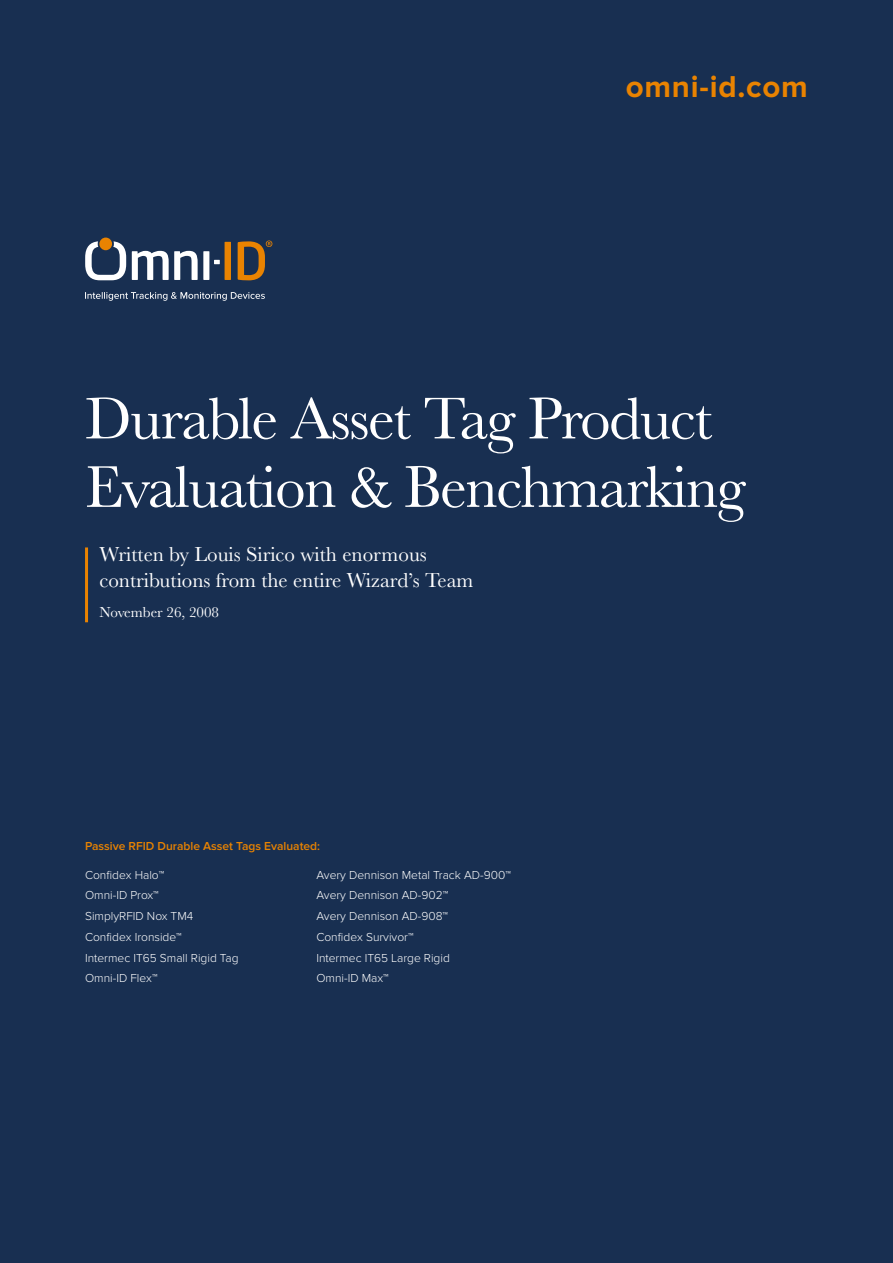
<style>
.page{position:relative;width:893px;height:1263px;background:#182f51}
.page>*{position:absolute;margin:0;border:0;box-sizing:border-box;transform-origin:0 0}
.t1{font:61.2px/68.4px "Baskerville";letter-spacing:-.025em;color:#fff}
.t2{font:700 31.35px "Proxima Nova";letter-spacing:.025em;color:#e98301}
.t3{font:21px/25.2px "Baskerville";color:#fff}
.t4{font:15px "Baskerville";color:#fff}
.t5{font:300 12px/20.7px "Proxima Nova";color:#fff}
.t6{font:600 12px "Proxima Nova";color:#e98301}
</style>
<div class="page">
<hr style="left:85px;top:547px;width:3px;height:75px;background:#e98301">
<svg style="left:85px;top:241px;width:41px;height:39px"></svg>
<svg style="left:132px;top:251px;width:66px;height:29px"></svg>
<div style="left:203px;top:251px;width:6px;height:29px;background:#fff"></div>
<svg style="left:214px;top:260px;width:6px;height:4px"></svg>
<div style="left:225px;top:242px;width:6px;height:38px;background:#e98301"></div>
<div style="left:99px;top:238px;width:13px;height:12px;background:#e98301;border-radius:50%"></div>
<svg style="left:238px;top:240px;width:34px;height:40px"></svg>
<svg style="left:85px;top:292px;width:180px;height:9px"></svg>
<h2 class="t2" style="left:626px;top:68px;width:184px">omni-id.com</h2>
<h1 class="t1" style="left:85px;top:385px;width:662px">Durable Asset Tag Product<br>Evaluation &amp; Benchmarking</h1>
<h3 class="t3" style="left:99px;top:542px;width:376px">Written by Louis Sirico with enormous contributions from the entire Wizard’s Team</h3>
<p class="t4" style="left:99px;top:603px;width:121px">November 26, 2008</p>
<p class="t6" style="left:85px;top:839px;width:237px">Passive RFID Durable Asset Tags Evaluated:</p>
<p class="t5" style="left:316px;top:864px;width:196px">Avery Dennison Metal Track AD-900™<br>Avery Dennison AD-902™<br>Avery Dennison AD-908™<br>Confidex Survivor™<br>Intermec IT65 Large Rigid<br>Omni-ID Max™</p>
<p class="t5" style="left:85px;top:864px;width:155px">Confidex Halo™<br>Omni-ID Prox™<br>SimplyRFID Nox TM4<br>Confidex Ironside™<br>Intermec IT65 Small Rigid Tag<br>Omni-ID Flex™</p>
</div>
